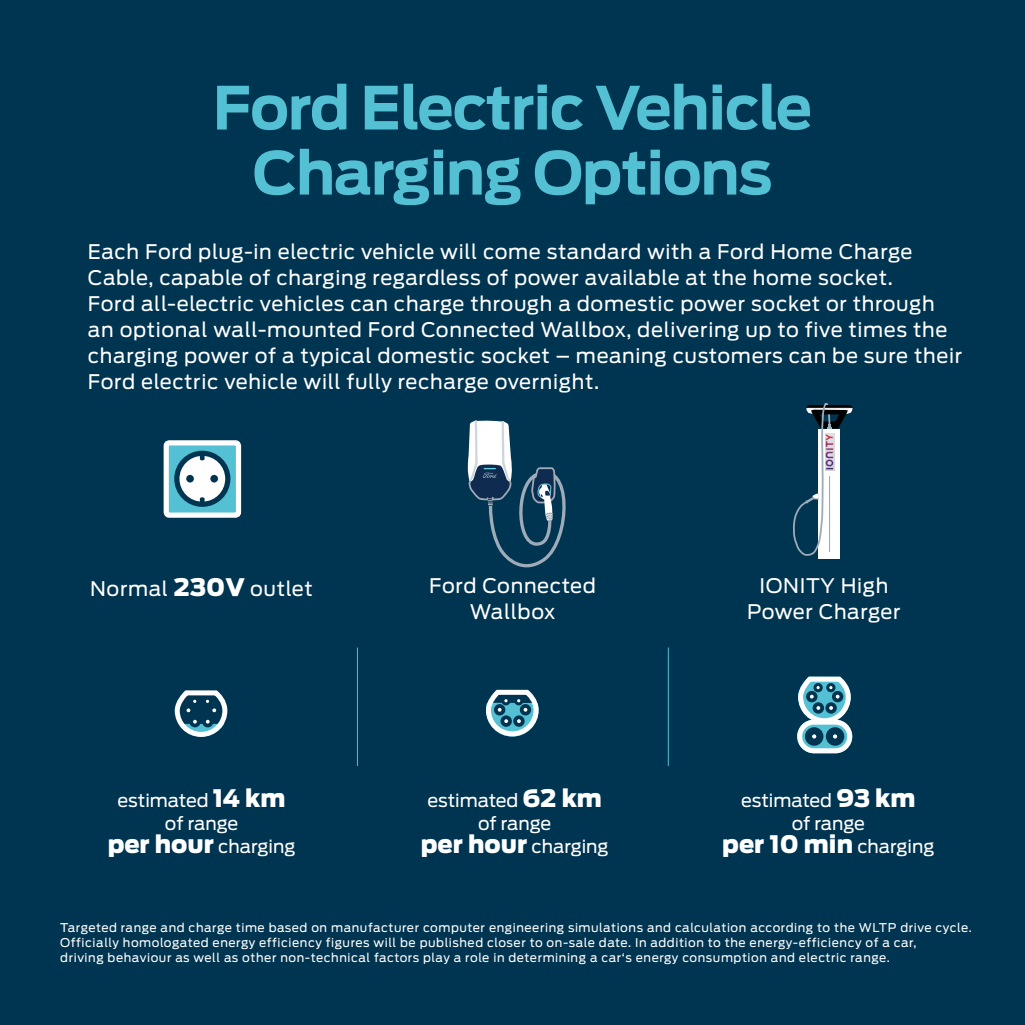
<style>
.page{position:relative;width:1025px;height:1025px;background:#fff}
.page>*{position:absolute;margin:0;border:0;box-sizing:border-box;transform-origin:0 0}
.t1{font:700 59px/65px "Ford Antenna";letter-spacing:-.02em;color:#54c0d3;text-align:center}
.t2{font:900 24px "Ford Antenna";color:#fff}
.t3{font:20px/26px "Ford Antenna";letter-spacing:.03em;color:#fff;text-align:center}
.t4{font:18px/23px "Ford Antenna";color:#fff;text-align:center}
.t5{font:12px/15px "Ford Antenna";letter-spacing:.045em;color:#fff}
.s1{font-weight:900;font-size:24px}
.s2{font-weight:400;font-size:18px}
</style>
<div class="page">
<div style="left:0;top:0;width:1024px;height:1024px;background:#003551"></div>
<div style="left:166px;top:442px;width:72px;height:73px;background:#54c0d3;border-radius:3px"></div>
<div style="left:163px;top:440px;width:78px;height:77px;border:5px solid #fff;border-radius:3px"></div>
<svg style="left:177px;top:453px;width:51px;height:51px;background:#dfe6e9"></svg>
<div style="left:174px;top:450px;width:56px;height:56px;border:5px solid #003551;border-radius:50%"></div>
<svg style="left:200px;top:453px;width:4px;height:7px"></svg>
<div style="left:186px;top:474px;width:8px;height:8px;background:#003551;border-radius:50%"></div>
<div style="left:210px;top:474px;width:8px;height:8px;background:#003551;border-radius:50%"></div>
<svg style="left:200px;top:497px;width:4px;height:7px"></svg>
<hr style="left:357px;top:647px;width:1px;height:118px;background:#54c0d3">
<hr style="left:667px;top:647px;width:1px;height:118px;background:#54c0d3">
<svg style="left:797px;top:719px;width:55px;height:34px"></svg>
<div style="left:825px;top:727px;width:19px;height:18px;border:7px solid #003551;border-radius:50%"></div>
<div style="left:804px;top:727px;width:19px;height:18px;border:7px solid #003551;border-radius:50%"></div>
<svg style="left:798px;top:676px;width:53px;height:43px"></svg>
<div style="left:797px;top:719px;width:55px;height:34px;border:5px solid #fff;border-radius:14px"></div>
<svg style="left:467px;top:420px;width:99px;height:148px"></svg>
<svg style="left:793px;top:402px;width:59px;height:155px"></svg>
<img style="left:825px;top:434px;width:8px;height:36px">
<svg style="left:486px;top:689px;width:53px;height:48px"></svg>
<svg style="left:174px;top:690px;width:54px;height:47px"></svg>
<h1 class="t1" style="left:213px;top:69px;width:600px">Ford Electric Vehicle<br>Charging Options</h1>
<p class="t3" style="left:88px;top:236px;width:875px;text-align:left">Each Ford plug-in electric vehicle will come standard with a Ford Home Charge Cable, capable of charging regardless of power available at the home socket.<br>Ford all-electric vehicles can charge through a domestic power socket or through an optional wall-mounted Ford Connected Wallbox, delivering up to five times the charging power of a typical domestic socket – meaning customers can be sure their Ford electric vehicle will fully recharge overnight.</p>
<p class="t3" style="left:90px;top:573px;width:224px">Normal <span class="s1">230V</span> outlet</p>
<p class="t3" style="left:429px;top:570px;width:168px">Ford Connected<br>Wallbox</p>
<p class="t3" style="left:747px;top:570px;width:155px">IONITY High<br>Power Charger</p>
<p class="t4" style="left:108px;top:786px;width:189px">estimated <span class="s1">14 km </span>of range<br><span class="s1">per hour</span> charging</p>
<p class="t4" style="left:421px;top:787px;width:189px">estimated <span class="s1">62 km </span>of range<br><span class="s1">per hour</span> charging</p>
<p class="t4" style="left:740px;top:786px;width:176px">estimated <span class="s1">93 km </span>of range</p>
<p class="t2" style="left:722px;top:821px;width:214px">per 10 min <span class="s2">charging</span></p>
<p class="t5" style="left:60px;top:918px;width:912px">Targeted range and charge time based on manufacturer computer engineering simulations and calculation according to the WLTP drive cycle.<br>Officially homologated energy efficiency figures will be published closer to on-sale date. In addition to the energy-efficiency of a car,<br>driving behaviour as well as other non-technical factors play a role in determining a car‘s energy consumption and electric range.</p>
</div>
